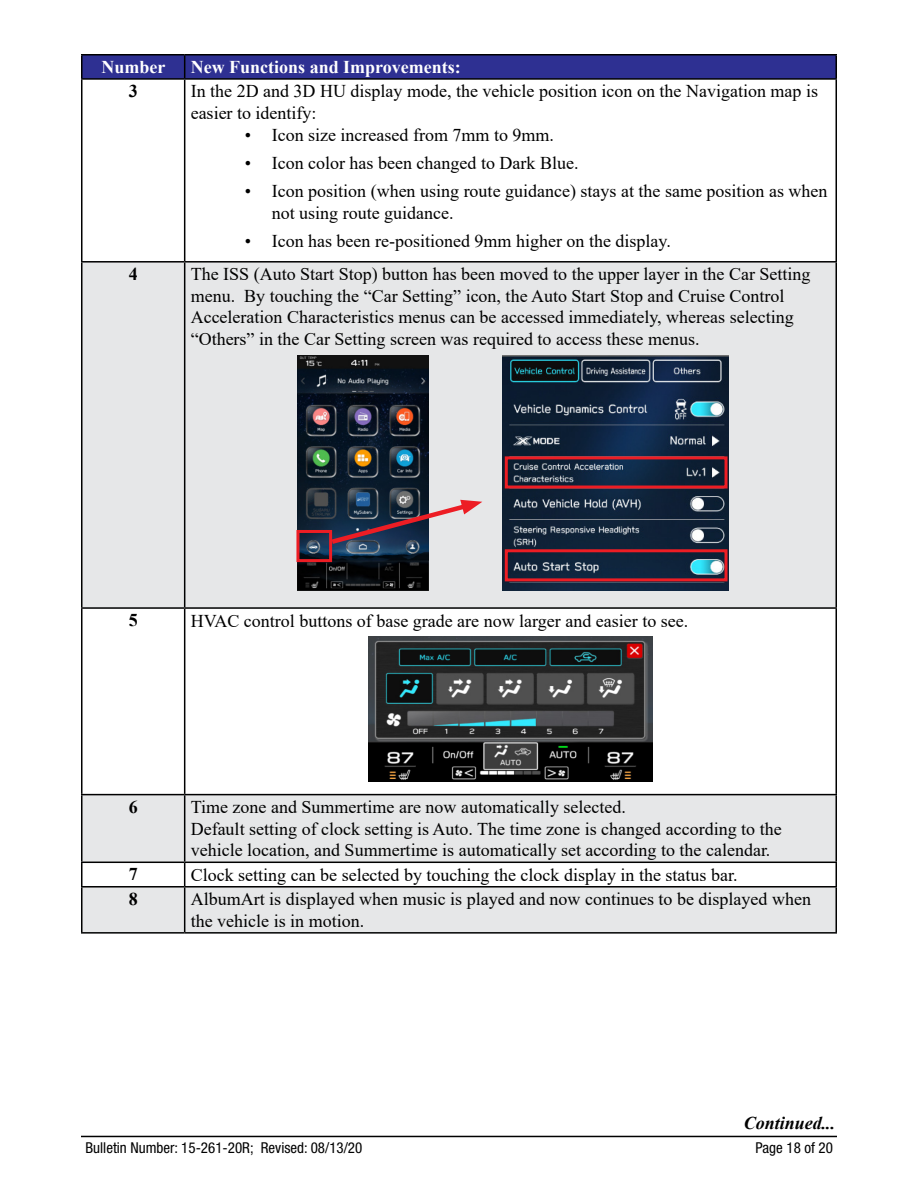
<style>
.page{position:relative;width:918px;height:1188px;background:#fff}
.page>*{position:absolute;margin:0;border:0;box-sizing:border-box;transform-origin:0 0}
.t1{font:18px/21.6px "Times New Roman";color:#000}
.t2{font:700 18px "Times New Roman";color:#fff}
.t3{font:italic 700 18px "Times New Roman";color:#000}
.t4{font:700 18px "Times New Roman";color:#000}
.t5{font:condensed 15px "Helvetica Neue LT Std";color:#000}
</style>
<div class="page">
<hr style="left:81px;top:1136px;width:756px;height:1px;background:#000">
<svg style="left:82px;top:263px;width:754px;height:669px;fill:#e6e7e8"></svg>
<hr style="left:81px;top:54px;width:104px;height:2px;background:#000">
<hr style="left:185px;top:54px;width:652px;height:2px;background:#000">
<div style="left:81px;top:55px;width:756px;height:23px;background:#2e3092"></div>
<hr style="left:81px;top:78px;width:104px;height:2px;background:#000">
<hr style="left:81px;top:80px;width:1px;height:181px;background:#000">
<hr style="left:185px;top:78px;width:652px;height:2px;background:#000">
<hr style="left:184px;top:80px;width:1px;height:181px;background:#000">
<hr style="left:836px;top:80px;width:1px;height:181px;background:#000">
<hr style="left:81px;top:261px;width:104px;height:2px;background:#000">
<hr style="left:81px;top:263px;width:1px;height:344px;background:#000">
<hr style="left:185px;top:261px;width:652px;height:2px;background:#000">
<hr style="left:184px;top:263px;width:1px;height:344px;background:#000">
<hr style="left:836px;top:263px;width:1px;height:344px;background:#000">
<hr style="left:81px;top:607px;width:104px;height:2px;background:#000">
<hr style="left:81px;top:609px;width:1px;height:185px;background:#000">
<hr style="left:185px;top:607px;width:652px;height:2px;background:#000">
<hr style="left:184px;top:609px;width:1px;height:185px;background:#000">
<hr style="left:836px;top:609px;width:1px;height:185px;background:#000">
<hr style="left:81px;top:794px;width:104px;height:1px;background:#000">
<hr style="left:81px;top:795px;width:1px;height:67px;background:#000">
<hr style="left:185px;top:794px;width:652px;height:1px;background:#000">
<hr style="left:184px;top:795px;width:1px;height:67px;background:#000">
<hr style="left:836px;top:795px;width:1px;height:67px;background:#000">
<hr style="left:81px;top:862px;width:104px;height:1px;background:#000">
<svg style="left:81px;top:863px;width:1px;height:23px"></svg>
<hr style="left:185px;top:862px;width:652px;height:1px;background:#000">
<svg style="left:184px;top:863px;width:1px;height:23px"></svg>
<svg style="left:836px;top:863px;width:1px;height:23px"></svg>
<hr style="left:81px;top:886px;width:104px;height:2px;background:#000">
<hr style="left:81px;top:888px;width:1px;height:44px;background:#000">
<hr style="left:185px;top:886px;width:652px;height:2px;background:#000">
<hr style="left:184px;top:888px;width:1px;height:44px;background:#000">
<hr style="left:836px;top:888px;width:1px;height:44px;background:#000">
<hr style="left:81px;top:932px;width:104px;height:2px;background:#000">
<hr style="left:185px;top:932px;width:652px;height:2px;background:#000">
<img style="left:297px;top:355px;width:132px;height:235px">
<img style="left:502px;top:355px;width:227px;height:235px">
<div style="left:296px;top:530px;width:36px;height:32px;border:3px solid #ed1d24"></div>
<div style="left:505px;top:456px;width:223px;height:33px;border:3px solid #ed1d24"></div>
<div style="left:505px;top:549px;width:223px;height:32px;border:3px solid #ed1d24"></div>
<svg style="left:327px;top:499px;width:155px;height:48px"></svg>
<img style="left:369px;top:637px;width:283px;height:145px">
<p class="t2" style="left:101px;top:54px;width:65px">Number</p>
<p class="t2" style="left:191px;top:54px;width:272px">New Functions and Improvements:</p>
<p class="t4" style="left:129px;top:78px;width:10px">3</p>
<p class="t1" style="left:191px;top:80px;width:629px">In the 2D and 3D HU display mode, the vehicle position icon on the Navigation map is easier to identify:</p>
<p class="t1" style="left:245px;top:123px;width:311px">• Icon size increased from 7mm to 9mm.</p>
<p class="t1" style="left:245px;top:152px;width:335px">• Icon color has been changed to Dark Blue.</p>
<p class="t1" style="left:272px;top:180px;width:557px;text-indent:-27px">• Icon position (when using route guidance) stays at the same position as when not using route guidance.</p>
<p class="t1" style="left:245px;top:230px;width:428px">• Icon has been re-positioned 9mm higher on the display.</p>
<p class="t4" style="left:129px;top:261px;width:10px">4</p>
<p class="t1" style="left:191px;top:263px;width:621px">The ISS (Auto Start Stop) button has been moved to the upper layer in the Car Setting menu. By touching the “Car Setting” icon, the Auto Start Stop and Cruise Control Acceleration Characteristics menus can be accessed immediately, whereas selecting “Others” in the Car Setting screen was required to access these menus.</p>
<p class="t4" style="left:129px;top:607px;width:10px">5</p>
<p class="t1" style="left:191px;top:609px;width:499px">HVAC control buttons of base grade are now larger and easier to see.</p>
<p class="t4" style="left:129px;top:794px;width:10px">6</p>
<p class="t1" style="left:191px;top:796px;width:593px">Time zone and Summertime are now automatically selected.<br>Default setting of clock setting is Auto. The time zone is changed according to the vehicle location, and Summertime is automatically set according to the calendar.</p>
<p class="t4" style="left:129px;top:861px;width:10px">7</p>
<p class="t1" style="left:191px;top:863px;width:548px">Clock setting can be selected by touching the clock display in the status bar.</p>
<p class="t4" style="left:129px;top:886px;width:10px">8</p>
<p class="t1" style="left:191px;top:888px;width:622px">AlbumArt is displayed when music is played and now continues to be displayed when the vehicle is in motion.</p>
<p class="t3" style="left:744px;top:1111px;width:93px">Continued...</p>
<p class="t5" style="left:86px;top:1138px;width:278px">Bulletin Number: 15-261-20R; Revised: 08/13/20</p>
<p class="t5" style="left:756px;top:1138px;width:79px">Page 18 of 20</p>
</div>
